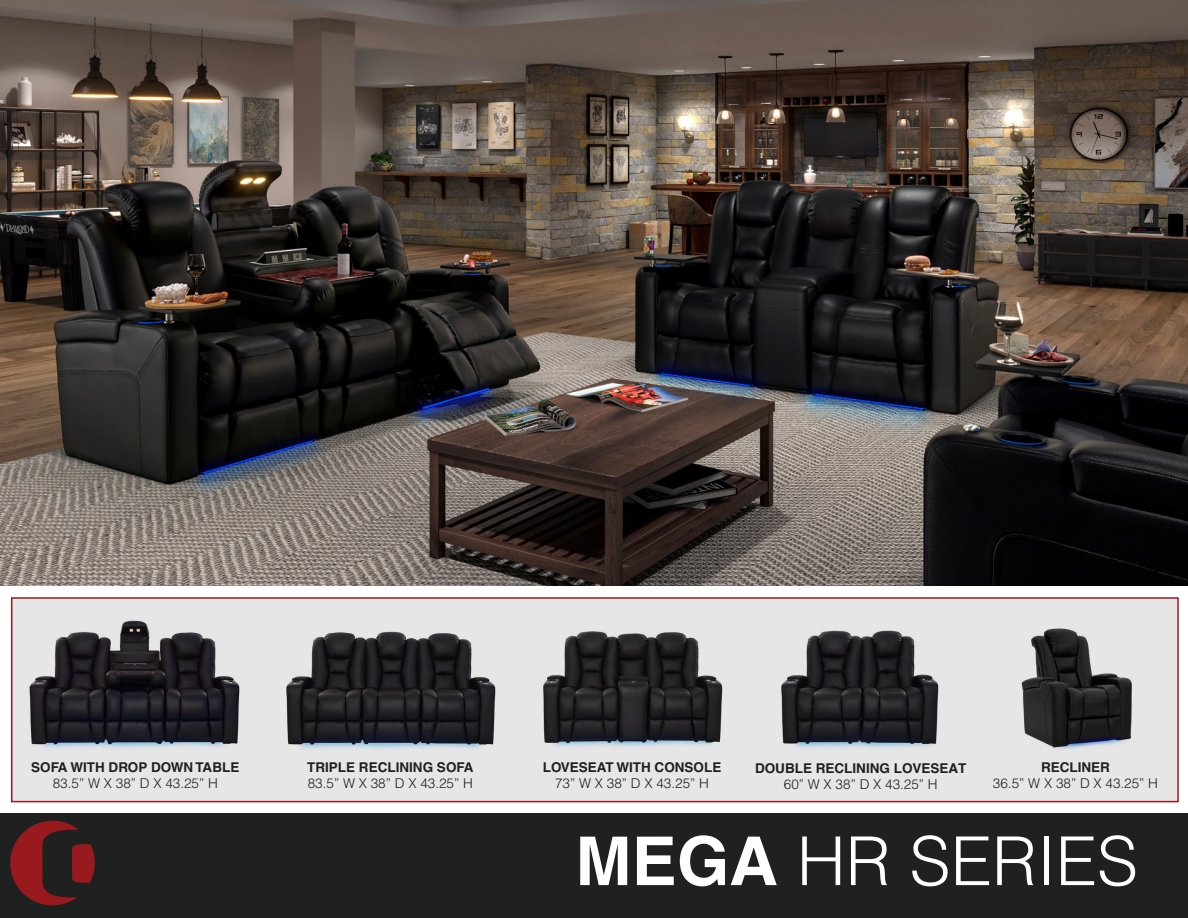
<style>
.page{position:relative;width:1188px;height:918px;background:#fff}
.page>*{position:absolute;margin:0;border:0;box-sizing:border-box;transform-origin:0 0}
.t1{font:300 67.5px "Helvetica";color:#fff}
.t2{font:300 13.5px "Helvetica";color:#1f2020}
.t3{font:700 13.5px "Helvetica CE";color:#1f2020}
.t4{font:700 13.5px "Helvetica";color:#1f2020}
.s1{font-family:"Helvetica CE";font-weight:700}
</style>
<div class="page">
<div style="left:11px;top:597px;width:1168px;height:205px;background:#e7e6e6;border:2px solid #991a1e"></div>
<div style="left:0;top:814px;width:1188px;height:104px;background:#1f2020"></div>
<div style="left:10px;top:821px;width:85px;height:84px;background:#991a1e;border-radius:50%"></div>
<svg style="left:42px;top:830px;width:53px;height:67px"></svg>
<img style="left:0;top:0;width:1188px;height:585px">
<img style="left:1021px;top:628px;width:111px;height:121px">
<img style="left:29px;top:620px;width:211px;height:128px">
<img style="left:543px;top:631px;width:180px;height:116px">
<img style="left:286px;top:631px;width:210px;height:118px">
<img style="left:781px;top:630px;width:158px;height:118px">
<p class="t3" style="left:31px;top:759px;width:210px">SOFA WITH DROP DOWN TABLE</p>
<p class="t2" style="left:53px;top:775px;width:167px">83.5” W X 38” D X 43.25” H</p>
<p class="t3" style="left:307px;top:759px;width:168px">TRIPLE RECLINING SOFA</p>
<p class="t2" style="left:308px;top:775px;width:167px">83.5” W X 38” D X 43.25” H</p>
<p class="t3" style="left:543px;top:759px;width:180px">LOVESEAT WITH CONSOLE</p>
<p class="t2" style="left:555px;top:775px;width:155px">73” W X 38” D X 43.25” H</p>
<p class="t4" style="left:755px;top:760px;width:213px">DOUBLE RECLINING LOVESEAT</p>
<p class="t2" style="left:784px;top:776px;width:155px">60” W X 38” D X 43.25” H</p>
<p class="t4" style="left:1041px;top:759px;width:70px">RECLINER</p>
<p class="t2" style="left:993px;top:775px;width:167px">36.5” W X 38” D X 43.25” H</p>
<p class="t1" style="left:576px;top:819px;width:564px"><span class="s1">MEGA</span> HR SERIES</p>
</div>
